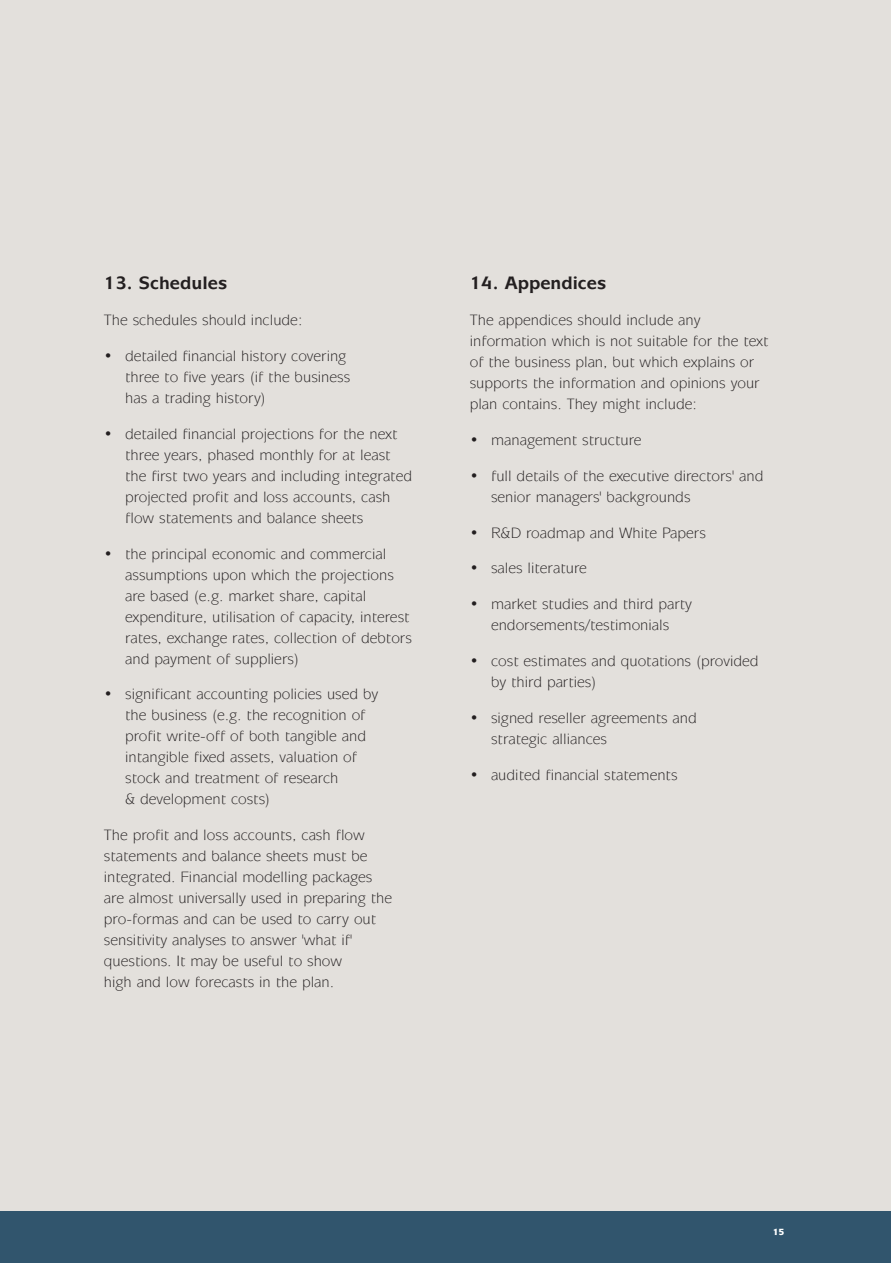
<style>
.page{position:relative;width:893px;height:1263px;background:#fff}
.page>*{position:absolute;margin:0;border:0;box-sizing:border-box;transform-origin:0 0}
.t1{font:700 18px "Mixage IT Cby BT";color:#231f20}
.t2{font:15px/21px "Mixage IT Cby BT";color:#231f20}
.t3{font:900 9px "Mixage IT Cby BT";color:#fff}
</style>
<div class="page">
<div style="left:0;top:0;width:890px;height:1263px;background:#e3e0dc"></div>
<div style="left:0;top:1212px;width:890px;height:51px;background:#31556d"></div>
<p class="t1" style="left:104px;top:276px;width:125px">13. Schedules</p>
<p class="t2" style="left:104px;top:311px;width:200px">The schedules should include:</p>
<p class="t2" style="left:125px;top:347px;width:227px;text-indent:-21px">• detailed financial history covering three to five years (if the business has a trading history)</p>
<p class="t2" style="left:125px;top:424px;width:288px;text-indent:-21px">• detailed financial projections for the next three years, phased monthly for at least the first two years and including integrated projected profit and loss accounts, cash flow statements and balance sheets</p>
<p class="t2" style="left:125px;top:544px;width:288px;text-indent:-21px">• the principal economic and commercial assumptions upon which the projections are based (e.g. market share, capital expenditure, utilisation of capacity, interest rates, exchange rates, collection of debtors and payment of suppliers)</p>
<p class="t2" style="left:125px;top:685px;width:255px;text-indent:-21px">• significant accounting policies used by the business (e.g. the recognition of profit write-off of both tangible and intangible fixed assets, valuation of stock and treatment of research<br>&amp; development costs)</p>
<p class="t2" style="left:104px;top:826px;width:290px">The profit and loss accounts, cash flow statements and balance sheets must be integrated. Financial modelling packages are almost universally used in preparing the pro-formas and can be used to carry out sensitivity analyses to answer 'what if' questions. It may be useful to show<br>high and low forecasts in the plan.</p>
<p class="t1" style="left:470px;top:276px;width:138px">14. Appendices</p>
<p class="t2" style="left:470px;top:311px;width:300px">The appendices should include any information which is not suitable for the text of the business plan, but which explains or supports the information and opinions your plan contains. They might include:</p>
<p class="t2" style="left:470px;top:431px;width:173px">• management structure</p>
<p class="t2" style="left:491px;top:466px;width:274px;text-indent:-21px">• full details of the executive directors' and senior managers' backgrounds</p>
<p class="t2" style="left:470px;top:523px;width:237px">• R&amp;D roadmap and White Papers</p>
<p class="t2" style="left:470px;top:559px;width:119px">• sales literature</p>
<p class="t2" style="left:470px;top:595px;width:224px;text-align:center">• market studies and third party endorsements/testimonials</p>
<p class="t2" style="left:491px;top:652px;width:269px;text-indent:-21px">• cost estimates and quotations (provided by third parties)</p>
<p class="t2" style="left:491px;top:709px;width:207px;text-indent:-21px">• signed reseller agreements and strategic alliances</p>
<p class="t2" style="left:470px;top:766px;width:209px">• audited financial statements</p>
<p class="t3" style="left:772px;top:1229px;width:13px">15</p>
</div>
